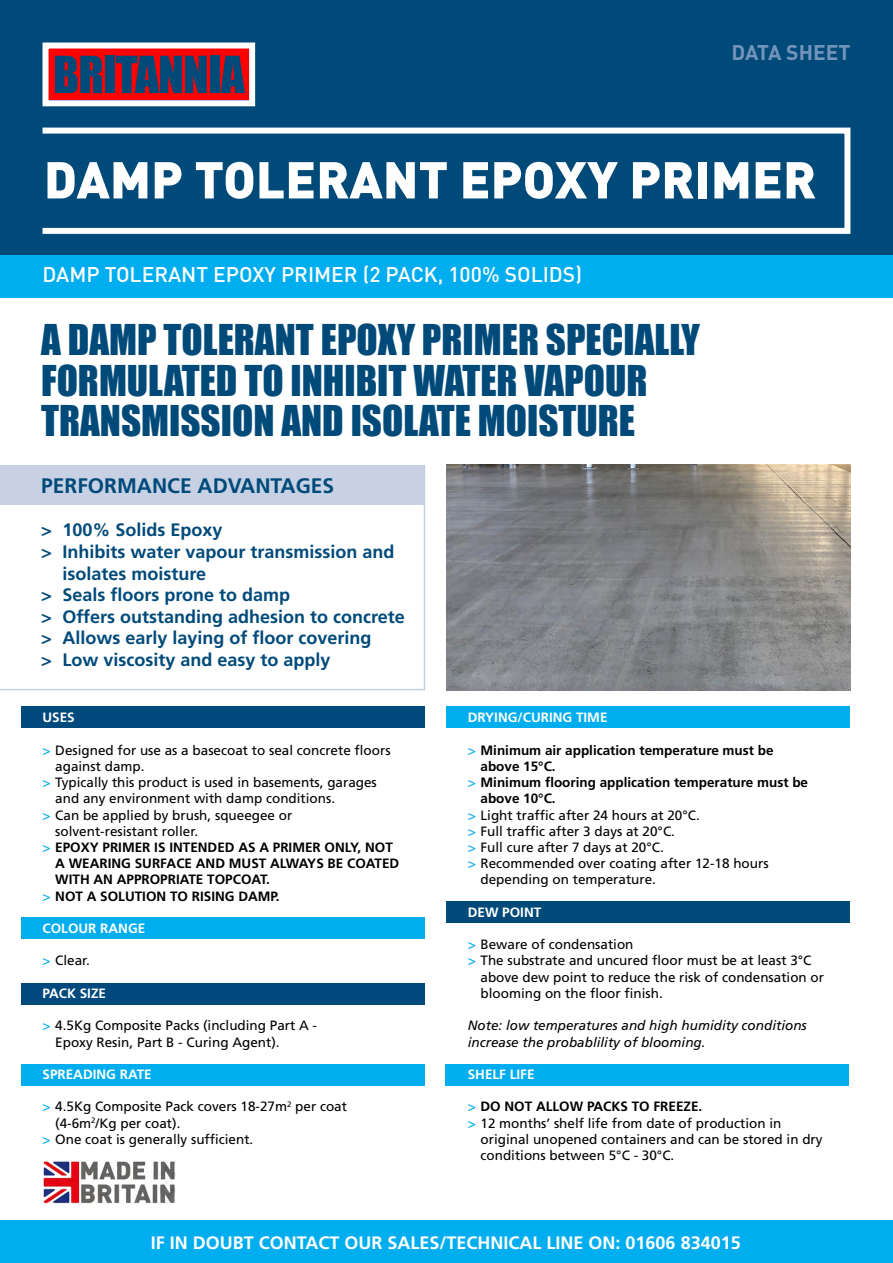
<style>
.page{position:relative;width:893px;height:1263px;background:#fff}
.page>*{position:absolute;margin:0;border:0;box-sizing:border-box;transform-origin:0 0}
.t1{font:900 51px "DIN";color:#fff}
.t2{font:39px/40.5px "Impact";color:#004a7a}
.t3{font:500 21px "DIN";color:#fff}
.t4{font:700 21px "Frutiger";color:#004a7a}
.t5{font:700 21px "DIN";color:#7594ba}
.t6{font:700 18px "Frutiger";color:#004a7a}
.t7{font:700 18px "Frutiger";color:#fff}
.t8{font:13.5px/16.2px "Frutiger";color:#000}
.t9{font:700 13.5px "Frutiger";color:#000}
.t10{font:italic 13.5px/16.2px "Frutiger";color:#000}
.t11{font:700 13.5px "Frutiger";color:#fff}
.s1{color:#00aeef}
.s2{font-weight:400;color:#00aeef}
</style>
<div class="page">
<div style="left:21px;top:1065px;width:404px;height:21px;background:#00aeef"></div>
<div style="left:21px;top:984px;width:404px;height:21px;background:#00497c"></div>
<img style="left:446px;top:465px;width:404px;height:225px">
<div style="left:21px;top:917px;width:404px;height:21px;background:#00aeef"></div>
<div style="left:0;top:1220px;width:893px;height:43px;background:#00aeef"></div>
<div style="left:445px;top:1065px;width:404px;height:21px;background:#00aeef"></div>
<div style="left:0;top:0;width:893px;height:298px;background:#004a7a"></div>
<div style="left:0;top:255px;width:893px;height:43px;background:#00aeef"></div>
<div style="left:49px;top:49px;width:200px;height:51px;background:#f00"></div>
<div style="left:43px;top:43px;width:212px;height:63px;border:6px solid #fff"></div>
<svg style="left:55px;top:56px;width:47px;height:37px;background:#2c3c64"></svg>
<div style="left:105px;top:56px;width:10px;height:37px;background:#004a7a"></div>
<svg style="left:116px;top:56px;width:91px;height:37px"></svg>
<div style="left:210px;top:56px;width:10px;height:37px;background:#004a7a"></div>
<svg style="left:220px;top:56px;width:25px;height:37px"></svg>
<div style="left:40px;top:128px;width:810px;height:106px;border:6px solid #fff"></div>
<svg style="left:0;top:465px;width:425px;height:225px"></svg>
<div style="left:0;top:465px;width:424px;height:39px;background:#c7d1e3"></div>
<div style="left:446px;top:706px;width:404px;height:22px;background:#00aeef"></div>
<div style="left:446px;top:902px;width:404px;height:21px;background:#004a7a"></div>
<div style="left:21px;top:706px;width:404px;height:22px;background:#00497c"></div>
<img style="left:43px;top:1160px;width:133px;height:43px">
<h3 class="t5" style="left:731px;top:38px;width:120px">DATA SHEET</h3>
<h1 class="t1" style="left:44px;top:146px;width:774px">DAMP TOLERANT EPOXY PRIMER</h1>
<h3 class="t3" style="left:43px;top:261px;width:541px">DAMP TOLERANT EPOXY PRIMER (2 PACK, 100% SOLIDS)</h3>
<h2 class="t2" style="left:41px;top:319px;width:660px">A DAMP TOLERANT EPOXY PRIMER SPECIALLY<br>FORMULATED TO INHIBIT WATER VAPOUR<br>TRANSMISSION AND ISOLATE MOISTURE</h2>
<h3 class="t4" style="left:41px;top:474px;width:295px">PERFORMANCE ADVANTAGES</h3>
<h3 class="t6" style="left:41px;top:520px;width:183px">&gt; 100% Solids Epoxy</h3>
<h3 class="t6" style="left:41px;top:541px;width:355px">&gt; Inhibits water vapour transmission and</h3>
<h3 class="t6" style="left:62px;top:563px;width:145px">isolates moisture</h3>
<h3 class="t6" style="left:41px;top:584px;width:250px">&gt; Seals floors prone to damp</h3>
<h3 class="t6" style="left:41px;top:606px;width:365px">&gt; Offers outstanding adhesion to concrete</h3>
<h3 class="t6" style="left:41px;top:628px;width:332px">&gt; Allows early laying of floor covering</h3>
<h3 class="t6" style="left:41px;top:649px;width:291px">&gt; Low viscosity and easy to apply</h3>
<p class="t11" style="left:43px;top:710px;width:34px">USES</p>
<p class="t8" style="left:43px;top:742px;width:350px"><span class="s1">&gt;</span> Designed for use as a basecoat to seal concrete floors</p>
<p class="t8" style="left:55px;top:758px;width:91px">against damp.</p>
<p class="t8" style="left:43px;top:774px;width:336px"><span class="s1">&gt;</span> Typically this product is used in basements, garages</p>
<p class="t8" style="left:55px;top:790px;width:281px">and any environment with damp conditions.</p>
<p class="t8" style="left:43px;top:807px;width:251px"><span class="s1">&gt;</span> Can be applied by brush, squeegee or</p>
<p class="t8" style="left:55px;top:823px;width:144px">solvent-resistant roller.</p>
<p class="t9" style="left:43px;top:839px;width:352px"><span class="s2">&gt;</span> EPOXY PRIMER IS INTENDED AS A PRIMER ONLY, NOT</p>
<p class="t9" style="left:55px;top:856px;width:345px">A WEARING SURFACE AND MUST ALWAYS BE COATED</p>
<p class="t9" style="left:55px;top:872px;width:216px">WITH AN APPROPRIATE TOPCOAT.</p>
<p class="t9" style="left:43px;top:888px;width:239px"><span class="s2">&gt;</span> NOT A SOLUTION TO RISING DAMP.</p>
<p class="t11" style="left:43px;top:920px;width:104px">COLOUR RANGE</p>
<p class="t8" style="left:43px;top:952px;width:49px"><span class="s1">&gt;</span> Clear.</p>
<p class="t11" style="left:43px;top:985px;width:65px">PACK SIZE</p>
<p class="t8" style="left:55px;top:1017px;width:263px;text-indent:-13px"><span class="s1">&gt;</span> 4.5Kg Composite Packs (including Part A -<br>Epoxy Resin, Part B - Curing Agent).</p>
<p class="t11" style="left:43px;top:1066px;width:111px">SPREADING RATE</p>
<p class="t8" style="left:43px;top:1098px;width:306px"><span class="s1">&gt;</span> 4.5Kg Composite Pack covers 18-27m<sup>2</sup> per coat</p>
<p class="t8" style="left:55px;top:1114px;width:127px">(4-6m<sup>2</sup>/Kg per coat).</p>
<p class="t8" style="left:43px;top:1131px;width:212px"><span class="s1">&gt;</span> One coat is generally sufficient.</p>
<p class="t11" style="left:468px;top:710px;width:141px">DRYING/CURING TIME</p>
<p class="t9" style="left:468px;top:742px;width:307px"><span class="s2">&gt;</span> Minimum air application temperature must be</p>
<p class="t9" style="left:480px;top:758px;width:77px">above 15°C.</p>
<p class="t9" style="left:468px;top:775px;width:342px"><span class="s2">&gt;</span> Minimum flooring application temperature must be</p>
<p class="t9" style="left:480px;top:791px;width:77px">above 10°C.</p>
<p class="t8" style="left:468px;top:807px;width:233px"><span class="s1">&gt;</span> Light traffic after 24 hours at 20°C.</p>
<p class="t8" style="left:468px;top:823px;width:209px"><span class="s1">&gt;</span> Full traffic after 3 days at 20°C.</p>
<p class="t8" style="left:468px;top:839px;width:197px"><span class="s1">&gt;</span> Full cure after 7 days at 20°C.</p>
<p class="t8" style="left:468px;top:855px;width:302px"><span class="s1">&gt;</span> Recommended over coating after 12-18 hours</p>
<p class="t8" style="left:480px;top:871px;width:177px">depending on temperature.</p>
<p class="t11" style="left:468px;top:904px;width:75px">DEW POINT</p>
<p class="t8" style="left:468px;top:936px;width:167px"><span class="s1">&gt;</span> Beware of condensation</p>
<p class="t8" style="left:468px;top:952px;width:345px"><span class="s1">&gt;</span> The substrate and uncured floor must be at least 3°C</p>
<p class="t8" style="left:480px;top:969px;width:345px">above dew point to reduce the risk of condensation or</p>
<p class="t8" style="left:480px;top:985px;width:184px">blooming on the floor finish.</p>
<p class="t10" style="left:468px;top:1017px;width:341px">Note: low temperatures and high humidity conditions increase the probablility of blooming.</p>
<p class="t11" style="left:468px;top:1066px;width:68px">SHELF LIFE</p>
<p class="t9" style="left:468px;top:1099px;width:236px"><span class="s2">&gt;</span> DO NOT ALLOW PACKS TO FREEZE.</p>
<p class="t8" style="left:468px;top:1114px;width:315px"><span class="s1">&gt;</span> 12 months’ shelf life from date of production in</p>
<p class="t8" style="left:480px;top:1131px;width:344px">original unopened containers and can be stored in dry</p>
<p class="t8" style="left:480px;top:1147px;width:195px">conditions between 5°C - 30°C.</p>
<h3 class="t7" style="left:151px;top:1232px;width:591px">IF IN DOUBT CONTACT OUR SALES/TECHNICAL LINE ON: 01606 834015</h3>
</div>
